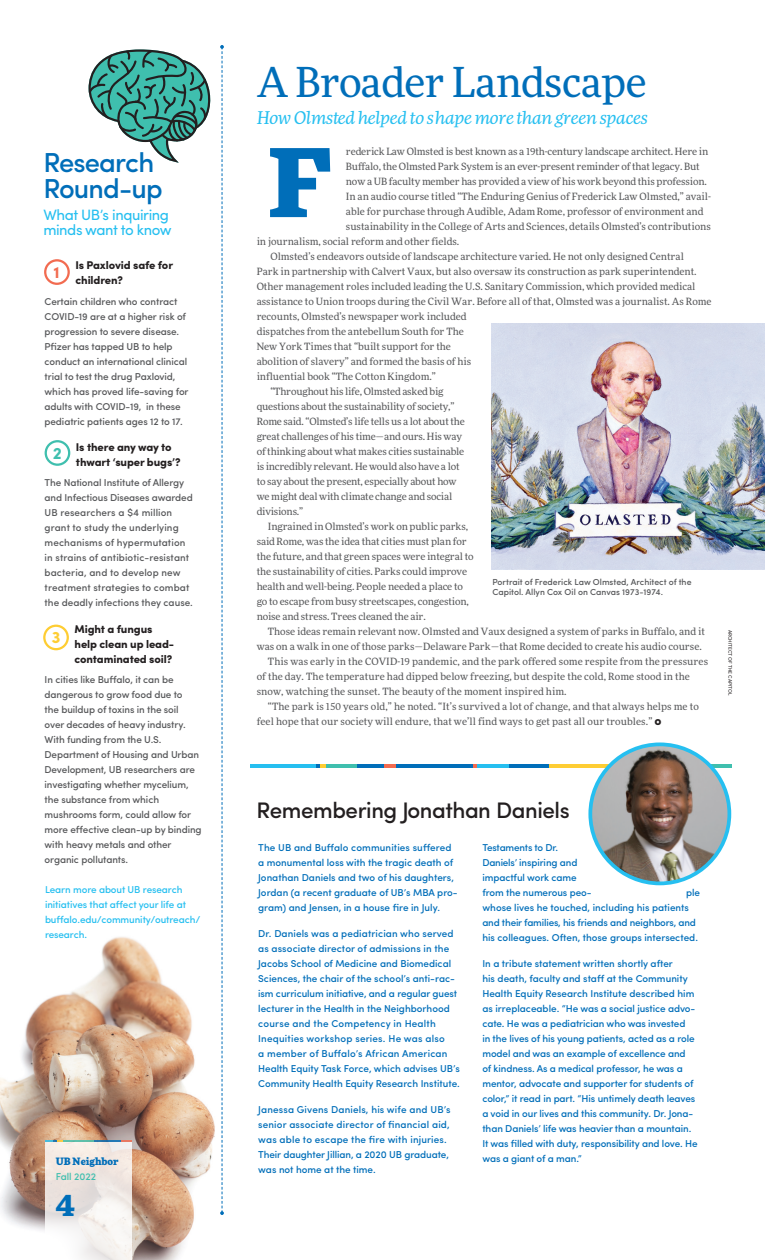
<style>
.page{position:relative;width:765px;height:1260px;background:#fff}
.page>*{position:absolute;margin:0;border:0;box-sizing:border-box;transform-origin:0 0}
.t1{font:900 92.62px "FF More Pro";color:#006eb9;scale:1.05 1}
.t2{font:41.25px "FF More Pro";letter-spacing:-.01em;color:#006eb9}
.News_Body{font:900 30px "FF More Pro";color:#006eb9}
.Georgia_body{font:500 27.5px/26.2px "Sofia Pro";letter-spacing:-.03em;color:#006eb9}
.Georgia_body-2{font:500 22.5px "Sofia Pro";letter-spacing:-.02em;color:#231f20}
.t3{font:italic 17.5px "FF More Pro";letter-spacing:-.015em;color:#26bff0}
.Top_5_-_Hed{font:700 16.62px "Sofia Pro";color:#f26b50}
.Top_5_-_Hed-2{font:700 16.62px "Sofia Pro";color:#3fbfae}
.Top_5_-_Hed-3{font:700 16.62px "Sofia Pro";color:#fecd33}
.B_Hed{font:15px/15px "Sofia Pro";letter-spacing:-.03em;color:#26bff0}
.Georgia_body-3{font:900 11.25px/15px "Sofia Pro";letter-spacing:-.01em;color:#231f20}
.Georgia_body-4{font:10px/15px "FF More Pro";color:#57585a}
.Georgia_body-5{font:500 10px/15px "Sofia Pro";color:#006eb9}
.Georgia_body-6{font:500 10px/15px "Sofia Pro";letter-spacing:-.01em;color:#57585a}
.Georgia_body-7{font:500 10px/15px "Sofia Pro";letter-spacing:.01em;color:#57585a}
.Georgia_body-8{font:500 10px/15px "Sofia Pro";letter-spacing:-.01em;color:#26bff0}
.News_Body-2{font:900 10px "FF More Pro";color:#006eb9}
.News_Body-3{font:500 10px "Sofia Pro";color:#3fbfae}
.B_Hed-2{font:500 8.75px/10px "Sofia Pro";color:#57585a}
.Photo_credit{font:5px "Sofia Pro";color:#231f20}
.s1{font-family:"Sofia Pro";font-weight:900;font-size:12.5px;color:#231f20}
</style>
<div class="page">
<img style="left:0;top:982px;width:194px;height:278px">
<svg style="left:45px;top:1142px;width:87px;height:118px"></svg>
<hr style="left:58px;top:1140px;width:36px;height:2px;background:#3fbfae">
<svg style="left:45px;top:1140px;width:18px;height:2px"></svg>
<svg style="left:44px;top:259px;width:26px;height:26px"></svg>
<svg style="left:45px;top:440px;width:25px;height:26px"></svg>
<svg style="left:43px;top:625px;width:26px;height:25px"></svg>
<svg style="left:89px;top:45px;width:135px;height:1170px"></svg>
<img style="left:491px;top:323px;width:274px;height:246px">
<hr style="left:250px;top:764px;width:482px;height:4px;background:#006eb9">
<hr style="left:695px;top:764px;width:37px;height:4px;background:#3fbfae">
<hr style="left:321px;top:764px;width:36px;height:4px;background:#3fbfae">
<hr style="left:477px;top:764px;width:31px;height:4px;background:#26bff0">
<svg style="left:321px;top:764px;width:5px;height:4px"></svg>
<svg style="left:474px;top:764px;width:3px;height:4px"></svg>
<hr style="left:384px;top:764px;width:12px;height:4px;background:#f26b50">
<hr style="left:250px;top:764px;width:66px;height:4px;background:#26bff0">
<hr style="left:549px;top:764px;width:61px;height:4px;background:#fecd33">
<img style="left:590px;top:746px;width:139px;height:137px">
<div style="left:588px;top:742px;width:143px;height:143px;border:4px solid #26bff0;border-radius:50%"></div>
<p class="Georgia_body" style="left:43px;top:147px;width:121px">Research<br>Round-up</p>
<p class="B_Hed" style="left:43px;top:206px;width:130px">What UB’s inquiring minds want to know</p>
<p class="Top_5_-_Hed" style="left:54px;top:259px;width:8px">1</p>
<p class="Georgia_body-3" style="left:75px;top:257px;width:99px">Is Paxlovid safe for children?</p>
<p class="Georgia_body-6" style="left:45px;top:293px;width:146px">Certain children who contract<br>COVID-19 are at a higher risk of progression to severe disease.<br>Pfizer has tapped UB to help conduct an international clinical trial to test the drug Paxlovid, which has proved life-saving for adults with COVID-19, in these pediatric patients ages 12 to 17.</p>
<p class="Georgia_body-3" style="left:76px;top:438px;width:106px">Is there any way to thwart ‘super bugs’?</p>
<p class="Georgia_body-7" style="left:45px;top:475px;width:150px">The National Institute of Allergy and Infectious Diseases awarded<br>UB researchers a $4 million grant to study the underlying mechanisms of hypermutation in strains of antibiotic-resistant bacteria, and to develop new treatment strategies to combat the deadly infections they cause.</p>
<p class="Georgia_body-3" style="left:75px;top:620px;width:101px">Might a fungus help clean up lead&shy;contaminated soil?</p>
<p class="Georgia_body-6" style="left:45px;top:672px;width:159px">In cities like Buffalo, it can be dangerous to grow food due to<br>the buildup of toxins in the soil<br>over decades of heavy industry.<br>With funding from the U.S.<br>Department of Housing and Urban<br>Development, UB researchers are investigating whether mycelium, the substance from which mushrooms form, could allow for more effective clean-up by binding with heavy metals and other organic pollutants.</p>
<p class="Top_5_-_Hed-2" style="left:53px;top:440px;width:11px">2</p>
<p class="Top_5_-_Hed-3" style="left:51px;top:625px;width:11px">3</p>
<p class="Georgia_body-8" style="left:45px;top:881px;width:157px">Learn more about UB research initiatives that affect your life at buffalo.edu/community/outreach/ research.</p>
<p class="News_Body-2" style="left:56px;top:1154px;width:64px">UB Neighbor</p>
<p class="News_Body-3" style="left:56px;top:1169px;width:42px">Fall 2022</p>
<p class="News_Body" style="left:56px;top:1181px;width:20px">4</p>
<p class="t2" style="left:257px;top:54px;width:391px">A Broader Landscape</p>
<p class="t3" style="left:257px;top:105px;width:393px">How Olmsted helped to shape more than green spaces</p>
<p class="Georgia_body-4" style="left:346px;top:143px;width:364px">rederick Law Olmsted is best known as a 19th-century landscape architect. Here in<br>Buffalo, the Olmsted Park System is an ever-present reminder of that legacy. But now a UB faculty member has provided a view of his work beyond this profession.</p>
<p class="Georgia_body-4" style="left:346px;top:188px;width:367px">In an audio course titled “The Enduring Genius of Frederick Law Olmsted,” avail-</p>
<p class="Georgia_body-4" style="left:346px;top:203px;width:359px">able for purchase through Audible, Adam Rome, professor of environment and</p>
<p class="Georgia_body-4" style="left:346px;top:218px;width:366px">sustainability in the College of Arts and Sciences, details Olmsted’s contributions</p>
<p class="Georgia_body-4" style="left:257px;top:233px;width:204px">in journalism, social reform and other fields.</p>
<p class="Georgia_body-4" style="left:257px;top:248px;width:456px;text-indent:14px">Olmsted’s endeavors outside of landscape architecture varied. He not only designed Central<br>Park in partnership with Calvert Vaux, but also oversaw its construction as park superintendent.<br>Other management roles included leading the U.S. Sanitary Commission, which provided medical assistance to Union troops during the Civil War. Before all of that, Olmsted was a journalist. As Rome recounts, Olmsted’s newspaper work included<br>dispatches from the antebellum South for The<br>New York Times that “built support for the<br>abolition of slavery” and formed the basis of his<br>influential book “The Cotton Kingdom.”</p>
<p class="Georgia_body-4" style="left:257px;top:383px;width:210px;text-indent:14px">“Throughout his life, Olmsted asked big questions about the sustainability of society,” Rome said. “Olmsted’s life tells us a lot about the great challenges of his time—and ours. His way of thinking about what makes cities sustainable is incredibly relevant. He would also have a lot to say about the present, especially about how we might deal with climate change and social divisions.”</p>
<p class="Georgia_body-4" style="left:257px;top:518px;width:218px;text-indent:11px">Ingrained in Olmsted’s work on public parks, said Rome, was the idea that cities must plan for the future, and that green spaces were integral to the sustainability of cities. Parks could improve health and well-being. People needed a place to go to escape from busy streetscapes, congestion, noise and stress. Trees cleaned the air.</p>
<p class="Georgia_body-4" style="left:257px;top:623px;width:450px;text-indent:11px">Those ideas remain relevant now. Olmsted and Vaux designed a system of parks in Buffalo, and it was on a walk in one of those parks—Delaware Park—that Rome decided to create his audio course.</p>
<p class="Georgia_body-4" style="left:257px;top:653px;width:453px;text-indent:11px">This was early in the COVID-19 pandemic, and the park offered some respite from the pressures of the day. The temperature had dipped below freezing, but despite the cold, Rome stood in the snow, watching the sunset. The beauty of the moment inspired him.</p>
<p class="Georgia_body-4" style="left:257px;top:698px;width:444px;text-indent:11px">“The park is 150 years old,” he noted. “It’s survived a lot of change, and that always helps me to feel hope that our society will endure, that we’ll find ways to get past all our troubles.” <span class="s1">0</span></p>
<p class="t1" style="left:268px;top:109px;width:61px">F</p>
<p class="B_Hed-2" style="left:492px;top:576px;width:201px">Portrait of Frederick Law Olmsted, Architect of the<br>Capitol. Allyn Cox Oil on Canvas 1973-1974.</p>
<p class="Photo_credit" style="left:734px;top:630px;width:68px;rotate:90deg">ARCHITECT OF THE CAPITOL</p>
<p class="Georgia_body-2" style="left:256px;top:793px;width:315px">Remembering Jonathan Daniels</p>
<p class="Georgia_body-5" style="left:258px;top:839px;width:201px">The UB and Buffalo communities suffered a monumental loss with the tragic death of Jonathan Daniels and two of his daughters, Jordan (a recent graduate of UB’s MBA pro&shy;gram) and Jensen, in a house fire in July.</p>
<p class="Georgia_body-5" style="left:258px;top:925px;width:203px">Dr. Daniels was a pediatrician who served as associate director of admissions in the Jacobs School of Medicine and Biomedical Sciences, the chair of the school’s anti-rac&shy;ism curriculum initiative, and a regular guest lecturer in the Health in the Neighborhood course and the Competency in Health Inequities workshop series. He was also<br>a member of Buffalo’s African American Health Equity Task Force, which advises UB’s Community Health Equity Research Institute.</p>
<p class="Georgia_body-5" style="left:258px;top:1102px;width:194px">Janessa Givens Daniels, his wife and UB’s senior associate director of financial aid, was able to escape the fire with injuries.<br>Their daughter Jillian, a 2020 UB graduate, was not home at the time.</p>
<p class="Georgia_body-5" style="left:482px;top:839px;width:111px">Testaments to Dr.<br>Daniels’ inspiring and impactful work came from the numerous peo-</p>
<p class="Georgia_body-5" style="left:482px;top:884px;width:219px;text-indent:204px">ple whose lives he touched, including his patients and their families, his friends and neighbors, and his colleagues. Often, those groups intersected.</p>
<p class="Georgia_body-5" style="left:482px;top:955px;width:217px">In a tribute statement written shortly after<br>his death, faculty and staff at the Community Health Equity Research Institute described him as irreplaceable. “He was a social justice advo&shy;cate. He was a pediatrician who was invested<br>in the lives of his young patients, acted as a role model and was an example of excellence and<br>of kindness. As a medical professor, he was a mentor, advocate and supporter for students of color,” it read in part. “His untimely death leaves a void in our lives and this community. Dr. Jona&shy;than Daniels’ life was heavier than a mountain.<br>It was filled with duty, responsibility and love. He was a giant of a man.”</p>
</div>
